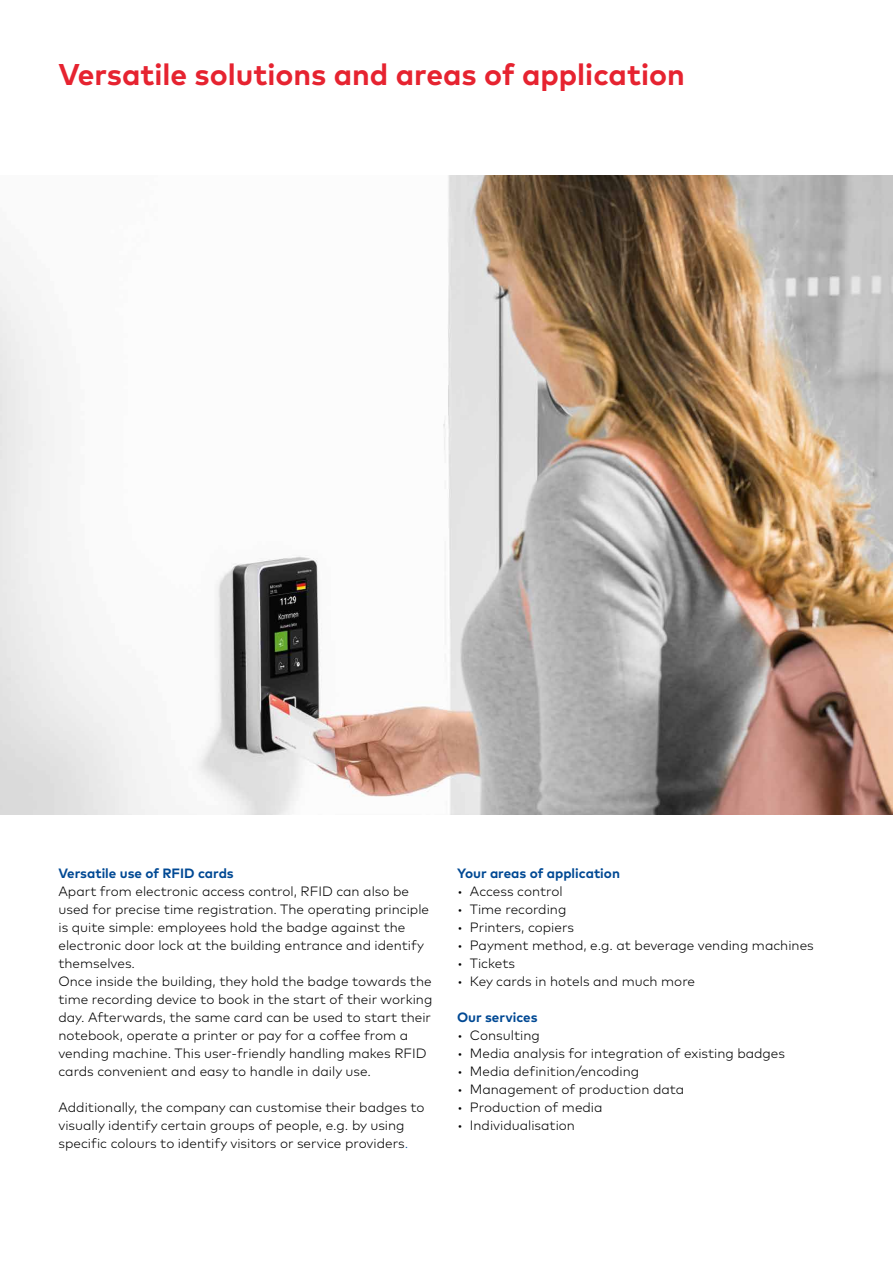
<style>
.page{position:relative;width:893px;height:1263px;background:#fff}
.page>*{position:absolute;margin:0;border:0;box-sizing:border-box;transform-origin:0 0}
.t1{font:700 30px "Mark Pro";color:#e62330}
.t2{font:300 13.5px/18px "Mark Pro";color:#000}
.t3{font:700 13.5px "Mark Pro";color:#004994}
.s1{color:#004994}
</style>
<div class="page">
<img style="left:0;top:175px;width:893px;height:639px">
<h1 class="t1" style="left:58px;top:52px;width:628px">Versatile solutions and areas of application</h1>
<p class="t3" style="left:58px;top:862px;width:177px">Versatile use of RFID cards</p>
<p class="t2" style="left:58px;top:881px;width:375px">Apart from electronic access control, RFID can also be used for precise time registration. The operating principle is quite simple: employees hold the badge against the electronic door lock at the building entrance and identify themselves.<br>Once inside the building, they hold the badge towards the time recording device to book in the start of their working day. Afterwards, the same card can be used to start their notebook, operate a printer or pay for a coffee from a vending machine. This user-friendly handling makes RFID cards convenient and easy to handle in daily use.</p>
<p class="t2" style="left:58px;top:1097px;width:368px">Additionally, the company can customise their badges to visually identify certain groups of people, e.g. by using specific colours to identify visitors or service providers<span class="s1">.</span></p>
<p class="t3" style="left:457px;top:862px;width:164px">Your areas of application</p>
<p class="t2" style="left:457px;top:881px;width:107px">• Access control</p>
<p class="t2" style="left:457px;top:899px;width:111px">• Time recording</p>
<p class="t2" style="left:457px;top:917px;width:118px">• Printers, copiers</p>
<p class="t2" style="left:457px;top:935px;width:358px">• Payment method, e.g. at beverage vending machines</p>
<p class="t2" style="left:457px;top:953px;width:59px">• Tickets</p>
<p class="t2" style="left:457px;top:971px;width:240px">• Key cards in hotels and much more</p>
<p class="t3" style="left:457px;top:1006px;width:82px">Our services</p>
<p class="t2" style="left:457px;top:1025px;width:84px">• Consulting</p>
<p class="t2" style="left:457px;top:1043px;width:329px">• Media analysis for integration of existing badges</p>
<p class="t2" style="left:457px;top:1061px;width:184px">• Media definition/encoding</p>
<p class="t2" style="left:457px;top:1079px;width:229px">• Management of production data</p>
<p class="t2" style="left:457px;top:1097px;width:147px">• Production of media</p>
<p class="t2" style="left:457px;top:1115px;width:119px">• Individualisation</p>
</div>
